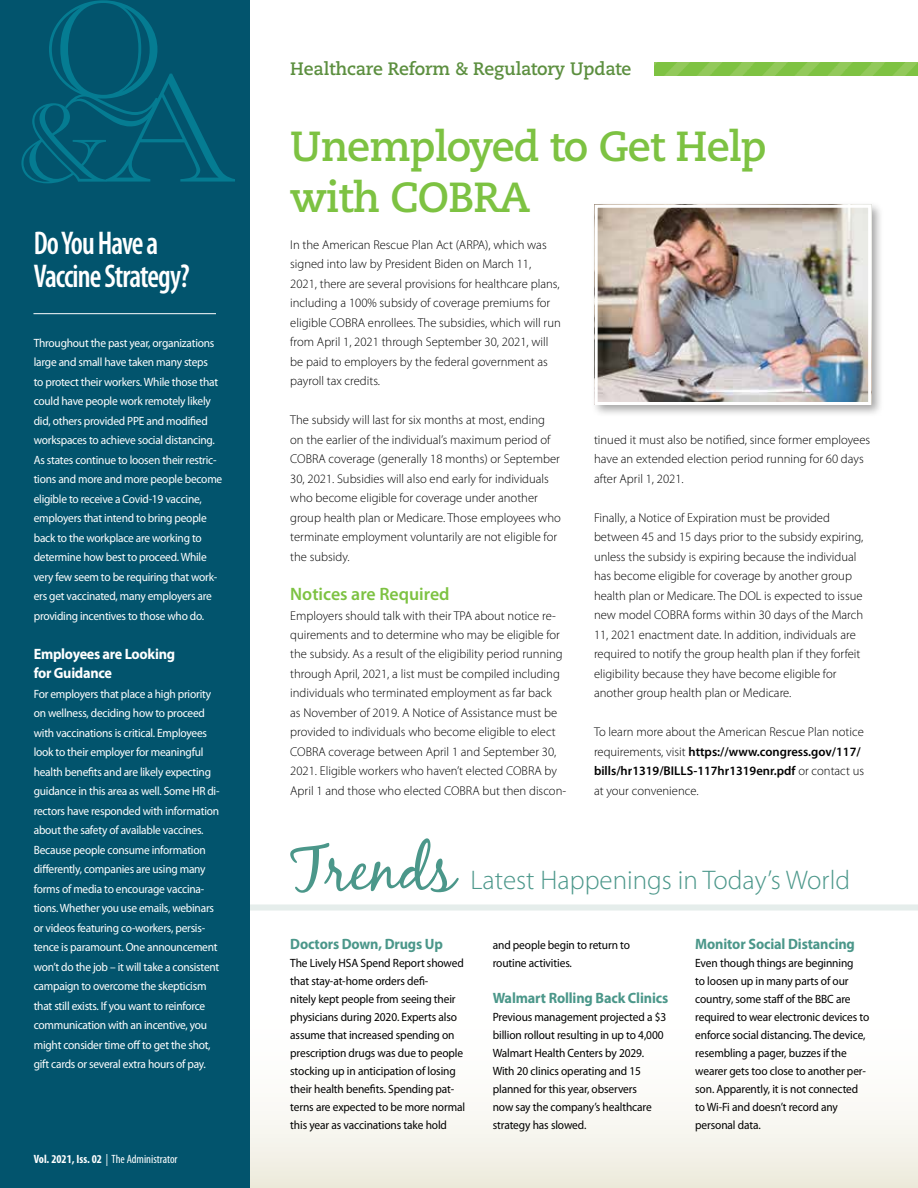
<style>
.page{position:relative;width:918px;height:1188px;background:#fff}
.page>*{position:absolute;margin:0;border:0;box-sizing:border-box;transform-origin:0 0}
.t1{font:63px "Black Jack";color:#4b978a}
.t2{font:700 42px/51px "Caecilia LT Pro 75";letter-spacing:-.02em;color:#7dc242}
.t3{font:600 condensed 33px/33px "Myriad Pro";letter-spacing:-.03em;color:#fff;scale:.9 1}
.t4{font:300 27px "Myriad Pro";color:#4b978a}
.t5{font:700 18px "Caecilia LT Pro 75";letter-spacing:-.01em;color:#5c8f3f}
.t6{font:600 18px "Myriad Pro";color:#7dc242}
.t7{font:700 15px "Myriad Pro";letter-spacing:-.01em;color:#4b978a;scale:.95 1}
.t8{font:700 15px/19.5px "Myriad Pro";letter-spacing:-.02em;color:#fff;scale:.95 1}
.t9{font:300 12.75px/19.5px "Myriad Pro";color:#000}
.t10{font:12px/19.5px "Myriad Pro";letter-spacing:-.02em;color:#fff;scale:.95 1}
.t11{font:12px/18px "Myriad Pro";letter-spacing:-.01em;color:#000;scale:.95 1}
.t12{font:condensed 12px "Myriad Pro";color:#fff}
.s1{font-weight:600}
.s2{font-weight:700}
</style>
<div class="page">
<div style="left:0;top:911px;width:918px;height:277px;background:linear-gradient(to bottom,#fff,#f3f1e8)"></div>
<div style="left:0;top:904px;width:918px;height:6px;background:#e5edeb"></div>
<div style="left:0;top:0;width:250px;height:1188px;background:#02546d"></div>
<svg style="left:21px;top:0;width:214px;height:183px"></svg>
<img style="left:655px;top:62px;width:263px;height:14px">
<hr style="left:33px;top:313px;width:183px;height:1px;background:#fff">
<div style="left:591px;top:201px;width:292px;height:216px;background:#000;opacity:.35"></div>
<img style="left:599px;top:209px;width:268px;height:192px">
<div style="left:595px;top:205px;width:276px;height:200px;border:3px solid #fff"></div>
<h3 class="t5" style="left:290px;top:57px;width:343px">Healthcare Reform &amp; Regulatory Update</h3>
<h2 class="t2" style="left:290px;top:119px;width:478px">Unemployed to Get Help with COBRA</h2>
<h3 class="t3" style="left:34px;top:226px;width:175px">Do You Have a<br>Vaccine Strategy?</h3>
<p class="t9" style="left:290px;top:235px;width:272px">In the American Rescue Plan Act (ARPA), which was signed into law by President Biden on March 11, 2021, there are several provisions for healthcare plans, including a 100% subsidy of coverage premiums for eligible COBRA enrollees. The subsidies, which will run from April 1, 2021 through September 30, 2021, will be paid to employers by the federal government as payroll tax credits.</p>
<p class="t9" style="left:290px;top:410px;width:272px">The subsidy will last for six months at most, ending on the earlier of the individual’s maximum period of COBRA coverage (generally 18 months) or September 30, 2021. Subsidies will also end early for individuals who become eligible for coverage under another group health plan or Medicare. Those employees who terminate employment voluntarily are not eligible for the subsidy.</p>
<h3 class="t6" style="left:290px;top:583px;width:161px">Notices are Required</h3>
<p class="t9" style="left:290px;top:605px;width:277px">Employers should talk with their TPA about notice re&shy;quirements and to determine who may be eligible for the subsidy. As a result of the eligibility period running through April, 2021, a list must be compiled including individuals who terminated employment as far back<br>as November of 2019. A Notice of Assistance must be provided to individuals who become eligible to elect COBRA coverage between April 1 and September 30, 2021. Eligible workers who haven’t elected COBRA by April 1 and those who elected COBRA but then discon-</p>
<p class="t10" style="left:34px;top:333px;width:200px">Throughout the past year, organizations large and small have taken many steps<br>to protect their workers. While those that could have people work remotely likely did, others provided PPE and modified workspaces to achieve social distancing.<br>As states continue to loosen their restric&shy;tions and more and more people become eligible to receive a Covid-19 vaccine, employers that intend to bring people back to the workplace are working to determine how best to proceed. While very few seem to be requiring that work&shy;ers get vaccinated, many employers are providing incentives to those who do.</p>
<p class="t8" style="left:34px;top:643px;width:150px">Employees are Looking for Guidance</p>
<p class="t10" style="left:34px;top:684px;width:197px">For employers that place a high priority on wellness, deciding how to proceed with vaccinations is critical. Employees look to their employer for meaningful health benefits and are likely expecting guidance in this area as well. Some HR di&shy;rectors have responded with information about the safety of available vaccines.<br>Because people consume information differently, companies are using many forms of media to encourage vaccina&shy;tions. Whether you use emails, webinars or videos featuring co-workers, persis&shy;tence is paramount. One announcement won’t do the job – it will take a consistent campaign to overcome the skepticism that still exists. If you want to reinforce communication with an incentive, you might consider time off to get the shot, gift cards or several extra hours of pay.</p>
<p class="t9" style="left:594px;top:430px;width:278px">tinued it must also be notified, since former employees have an extended election period running for 60 days after April 1, 2021.</p>
<p class="t9" style="left:594px;top:508px;width:271px">Finally, a Notice of Expiration must be provided between 45 and 15 days prior to the subsidy expiring, unless the subsidy is expiring because the individual has become eligible for coverage by another group health plan or Medicare. The DOL is expected to issue new model COBRA forms within 30 days of the March 11, 2021 enactment date. In addition, individuals are required to notify the group health plan if they forfeit eligibility because they have become eligible for another group health plan or Medicare.</p>
<p class="t9" style="left:594px;top:722px;width:272px">To learn more about the American Rescue Plan notice requirements, visit <span class="s1">https://www.congress.gov/117/ bills/hr1319/BILLS-117hr1319enr.pdf</span> or contact us at your convenience.</p>
<h1 class="t1" style="left:290px;top:830px;width:167px">Trends</h1>
<h3 class="t4" style="left:471px;top:864px;width:381px">Latest Happenings in Today’s World</h3>
<p class="t7" style="left:695px;top:934px;width:170px">Monitor Social Distancing</p>
<p class="t11" style="left:695px;top:953px;width:185px">Even though things are beginning<br>to loosen up in many parts of our country, some staff of the BBC are required to wear electronic devices to enforce social distancing. The device, resembling a pager, buzzes if the wearer gets too close to another per&shy;son. Apparently, it is not connected to Wi-Fi and doesn’t record any personal data.</p>
<p class="t7" style="left:290px;top:934px;width:162px">Doctors Down, Drugs Up</p>
<p class="t11" style="left:290px;top:953px;width:186px">The Lively HSA Spend Report showed that stay-at-home orders defi-<br>nitely kept people from seeing their physicians during 2020. Experts also assume that increased spending on prescription drugs was due to people stocking up in anticipation of losing their health benefits. Spending pat&shy;terns are expected to be more normal this year as vaccinations take hold</p>
<p class="t11" style="left:493px;top:935px;width:146px">and people begin to return to routine activities.</p>
<p class="t7" style="left:493px;top:988px;width:186px">Walmart Rolling Back Clinics</p>
<p class="t11" style="left:493px;top:1007px;width:184px">Previous management projected a $3 billion rollout resulting in up to 4,000<br>Walmart Health Centers by 2029.<br>With 20 clinics operating and 15 planned for this year, observers<br>now say the company’s healthcare strategy has slowed.</p>
<p class="t12" style="left:34px;top:1152px;width:145px"><span class="s2">Vol. 2021, Iss. 02</span> | The Administrator</p>
</div>
